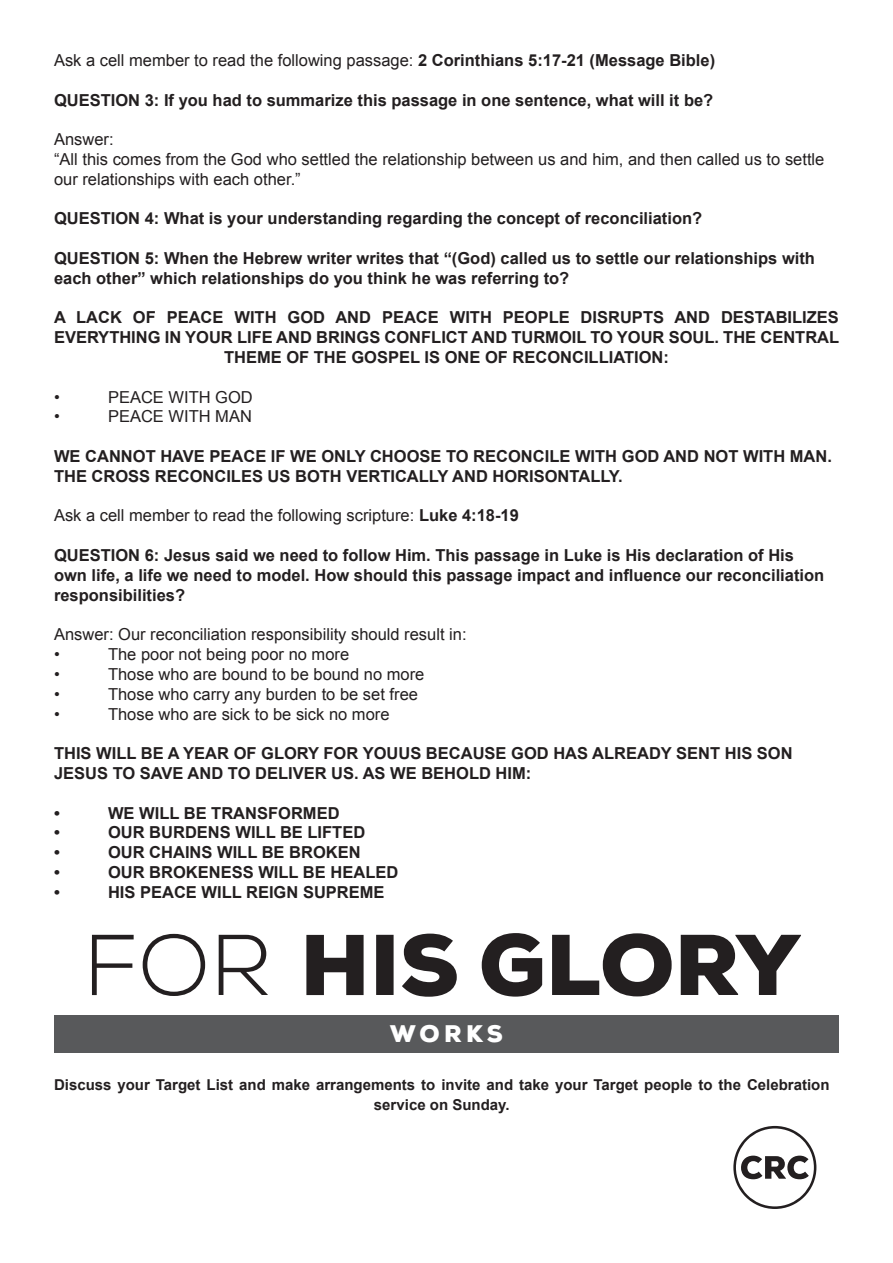
<style>
.page{position:relative;width:893px;height:1263px;background:#fff}
.page>*{position:absolute;margin:0;border:0;box-sizing:border-box;transform-origin:0 0}
.t1{font:900 24px "Nexa";letter-spacing:.17em;color:#fff}
.t2{font:700 16.5px/19.8px "Arial";color:#231f20}
.t3{font:16.5px/19.8px "Arial";color:#231f20}
.t4{font:700 15px/19.5px "Arial";color:#231f20;text-align:center}
.s1{font-weight:700}
</style>
<div class="page">
<div style="left:54px;top:1015px;width:785px;height:37px;background:#58595b"></div>
<svg style="left:733px;top:1126px;width:83px;height:83px"></svg>
<svg style="left:92px;top:933px;width:709px;height:64px"></svg>
<p class="t3" style="left:54px;top:52px;width:663px">Ask a cell member to read the following passage: <span class="s1">2 Corinthians 5:17-21 (Message Bible)</span></p>
<p class="t2" style="left:54px;top:91px;width:661px">QUESTION 3: If you had to summarize this passage in one sentence, what will it be?</p>
<p class="t3" style="left:54px;top:131px;width:772px">Answer:<br>“All this comes from the God who settled the relationship between us and him, and then called us to settle our relationships with each other.”</p>
<p class="t2" style="left:54px;top:210px;width:650px">QUESTION 4: What is your understanding regarding the concept of reconciliation?</p>
<p class="t2" style="left:54px;top:250px;width:762px">QUESTION 5: When the Hebrew writer writes that “(God) called us to settle our relationships with each other” which relationships do you think he was referring to?</p>
<p class="t2" style="left:54px;top:309px;width:787px;text-align:center">A LACK OF PEACE WITH GOD AND PEACE WITH PEOPLE DISRUPTS AND DESTABILIZES<br>EVERYTHING IN YOUR LIFE AND BRINGS CONFLICT AND TURMOIL TO YOUR SOUL. THE CENTRAL<br>THEME OF THE GOSPEL IS ONE OF RECONCILLIATION:</p>
<p class="t3" style="left:54px;top:388px;width:7px">•</p>
<p class="t3" style="left:108px;top:388px;width:146px">PEACE WITH GOD</p>
<p class="t3" style="left:54px;top:408px;width:7px">•</p>
<p class="t3" style="left:108px;top:408px;width:145px">PEACE WITH MAN</p>
<p class="t2" style="left:54px;top:448px;width:779px">WE CANNOT HAVE PEACE IF WE ONLY CHOOSE TO RECONCILE WITH GOD AND NOT WITH MAN.<br>THE CROSS RECONCILES US BOTH VERTICALLY AND HORISONTALLY.</p>
<p class="t3" style="left:54px;top:507px;width:466px">Ask a cell member to read the following scripture: <span class="s1">Luke 4:18-19</span></p>
<p class="t2" style="left:54px;top:547px;width:772px">QUESTION 6: Jesus said we need to follow Him. This passage in Luke is His declaration of His own life, a life we need to model. How should this passage impact and influence our reconciliation responsibilities?</p>
<p class="t3" style="left:54px;top:626px;width:414px">Answer: Our reconciliation responsibility should result in: •</p>
<p class="t3" style="left:108px;top:646px;width:243px">The poor not being poor no more</p>
<p class="t3" style="left:54px;top:666px;width:7px">•</p>
<p class="t3" style="left:108px;top:666px;width:318px">Those who are bound to be bound no more</p>
<p class="t3" style="left:54px;top:685px;width:7px">•</p>
<p class="t3" style="left:108px;top:685px;width:311px">Those who carry any burden to be set free</p>
<p class="t3" style="left:54px;top:705px;width:7px">•</p>
<p class="t3" style="left:108px;top:705px;width:283px">Those who are sick to be sick no more</p>
<p class="t2" style="left:54px;top:745px;width:740px">THIS WILL BE A YEAR OF GLORY FOR YOUUS BECAUSE GOD HAS ALREADY SENT HIS SON<br>JESUS TO SAVE AND TO DELIVER US. AS WE BEHOLD HIM:</p>
<p class="t2" style="left:54px;top:804px;width:7px">•</p>
<p class="t2" style="left:108px;top:804px;width:233px">WE WILL BE TRANSFORMED</p>
<p class="t2" style="left:54px;top:824px;width:7px">•</p>
<p class="t2" style="left:108px;top:824px;width:259px">OUR BURDENS WILL BE LIFTED</p>
<p class="t2" style="left:54px;top:844px;width:7px">•</p>
<p class="t2" style="left:108px;top:844px;width:254px">OUR CHAINS WILL BE BROKEN</p>
<p class="t2" style="left:54px;top:864px;width:7px">•</p>
<p class="t2" style="left:108px;top:864px;width:292px">OUR BROKENESS WILL BE HEALED</p>
<p class="t2" style="left:54px;top:883px;width:7px">•</p>
<p class="t2" style="left:108px;top:883px;width:278px">HIS PEACE WILL REIGN SUPREME</p>
<h1 class="t1" style="left:390px;top:1020px;width:114px">WORKS</h1>
<p class="t4" style="left:54px;top:1076px;width:777px">Discuss your Target List and make arrangements to invite and take your Target people to the Celebration service on Sunday.</p>
</div>
